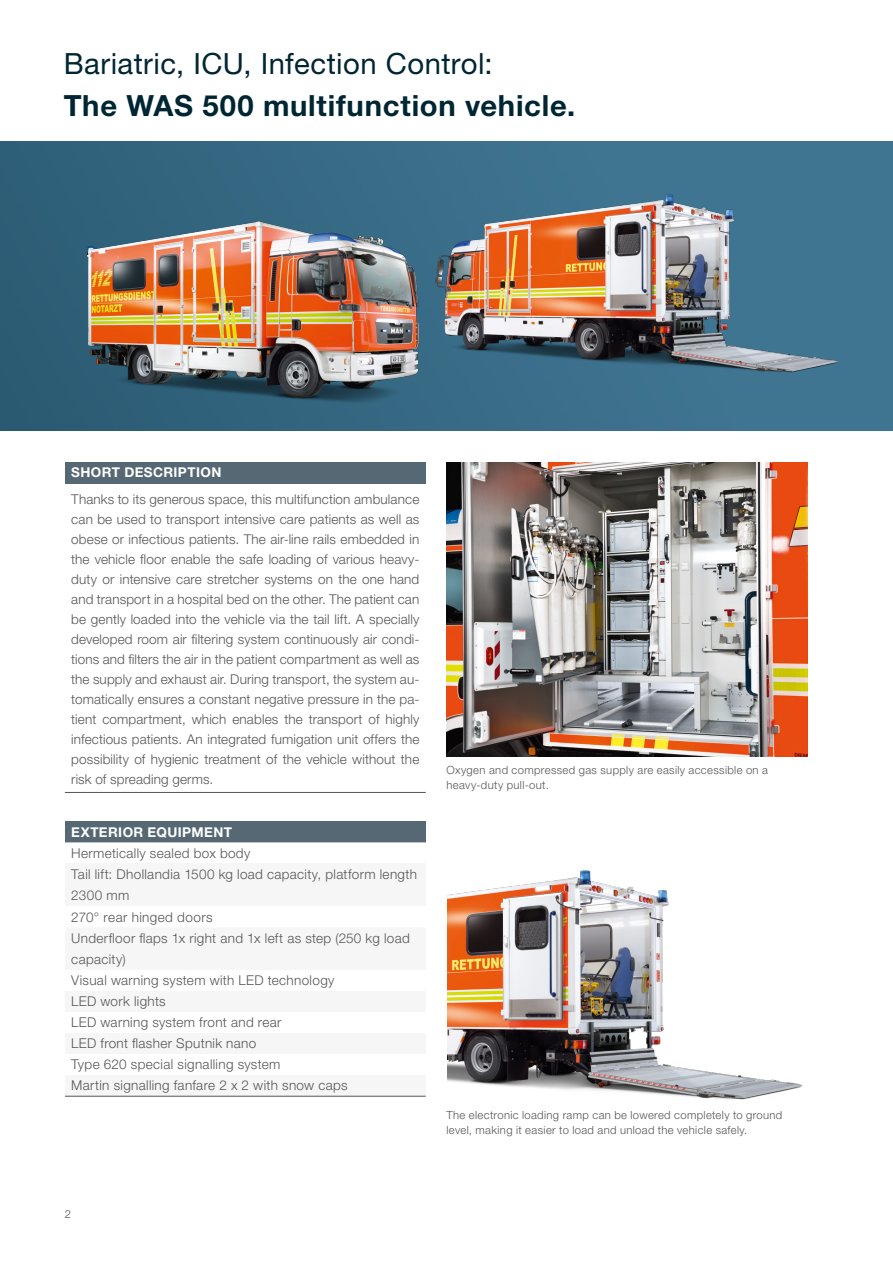
<style>
.page{position:relative;width:893px;height:1263px;background:#fff}
.page>*{position:absolute;margin:0;border:0;box-sizing:border-box;transform-origin:0 0}
.t1{font:29.25px "Helvetica Neue LT Pro";letter-spacing:.015em;color:#002633}
.t2{font:700 29.25px "Helvetica Neue LT Pro";letter-spacing:.025em;color:#002633}
.t3{font:300 13.5px/20px "Helvetica Neue LT Pro";letter-spacing:.025em;color:#565656;text-align:justify}
.t4{font:700 13.5px "Helvetica Neue LT Pro";letter-spacing:.03em;color:#fff}
.t5{font:300 11.25px/15px "Helvetica Neue LT Pro";letter-spacing:.03em;color:#565656}
</style>
<div class="page">
<img style="left:0;top:142px;width:893px;height:289px">
<div style="left:65px;top:462px;width:361px;height:21px;background:#576875"></div>
<div style="left:65px;top:821px;width:361px;height:21px;background:#576875"></div>
<svg style="left:65px;top:842px;width:361px;height:1px"></svg>
<div style="left:65px;top:864px;width:361px;height:42px;background:#f6f6f6"></div>
<svg style="left:65px;top:1095px;width:361px;height:1px"></svg>
<hr style="left:65px;top:1096px;width:361px;height:1px;background:#565656">
<hr style="left:65px;top:792px;width:361px;height:1px;background:#565656">
<img style="left:67px;top:214px;width:377px;height:199px">
<img style="left:428px;top:189px;width:422px;height:205px">
<img style="left:446px;top:462px;width:361px;height:294px">
<img style="left:447px;top:870px;width:356px;height:230px">
<h1 class="t1" style="left:64px;top:46px;width:430px">Bariatric, ICU, Infection Control:</h1>
<h1 class="t2" style="left:64px;top:87px;width:513px">The WAS 500 multifunction vehicle.</h1>
<p class="t4" style="left:71px;top:464px;width:152px">SHORT DESCRIPTION</p>
<p class="t3" style="left:71px;top:489px;width:350px">Thanks to its generous space, this multifunction ambulance can be used to transport intensive care patients as well as obese or infectious patients. The air-line rails embedded in the vehicle floor enable the safe loading of various heavy&shy;duty or intensive care stretcher systems on the one hand and transport in a hospital bed on the other. The patient can be gently loaded into the vehicle via the tail lift. A specially developed room air filtering system continuously air condi&shy;tions and filters the air in the patient compartment as well as the supply and exhaust air. During transport, the system au&shy;tomatically ensures a constant negative pressure in the pa&shy;tient compartment, which enables the transport of highly infectious patients. An integrated fumigation unit offers the possibility of hygienic treatment of the vehicle without the risk of spreading germs.</p>
<p class="t4" style="left:71px;top:823px;width:162px">EXTERIOR EQUIPMENT</p>
<p class="t3" style="left:71px;top:842px;width:347px;line-height:21.1px;text-align:left">Hermetically sealed box body<br>Tail lift: Dhollandia 1500 kg load capacity, platform length<br>2300 mm<br>270° rear hinged doors<br>Underfloor flaps 1x right and 1x left as step (250 kg load capacity)<br>Visual warning system with LED technology<br>LED work lights<br>LED warning system front and rear<br>LED front flasher Sputnik nano<br>Type 620 special signalling system<br>Martin signalling fanfare 2 x 2 with snow caps</p>
<p class="t5" style="left:446px;top:762px;width:323px">Oxygen and compressed gas supply are easily accessible on a heavy-duty pull-out.</p>
<p class="t5" style="left:446px;top:1107px;width:337px">The electronic loading ramp can be lowered completely to ground level, making it easier to load and unload the vehicle safely.</p>
<p class="t5" style="left:65px;top:1206px;width:8px">2</p>
</div>
